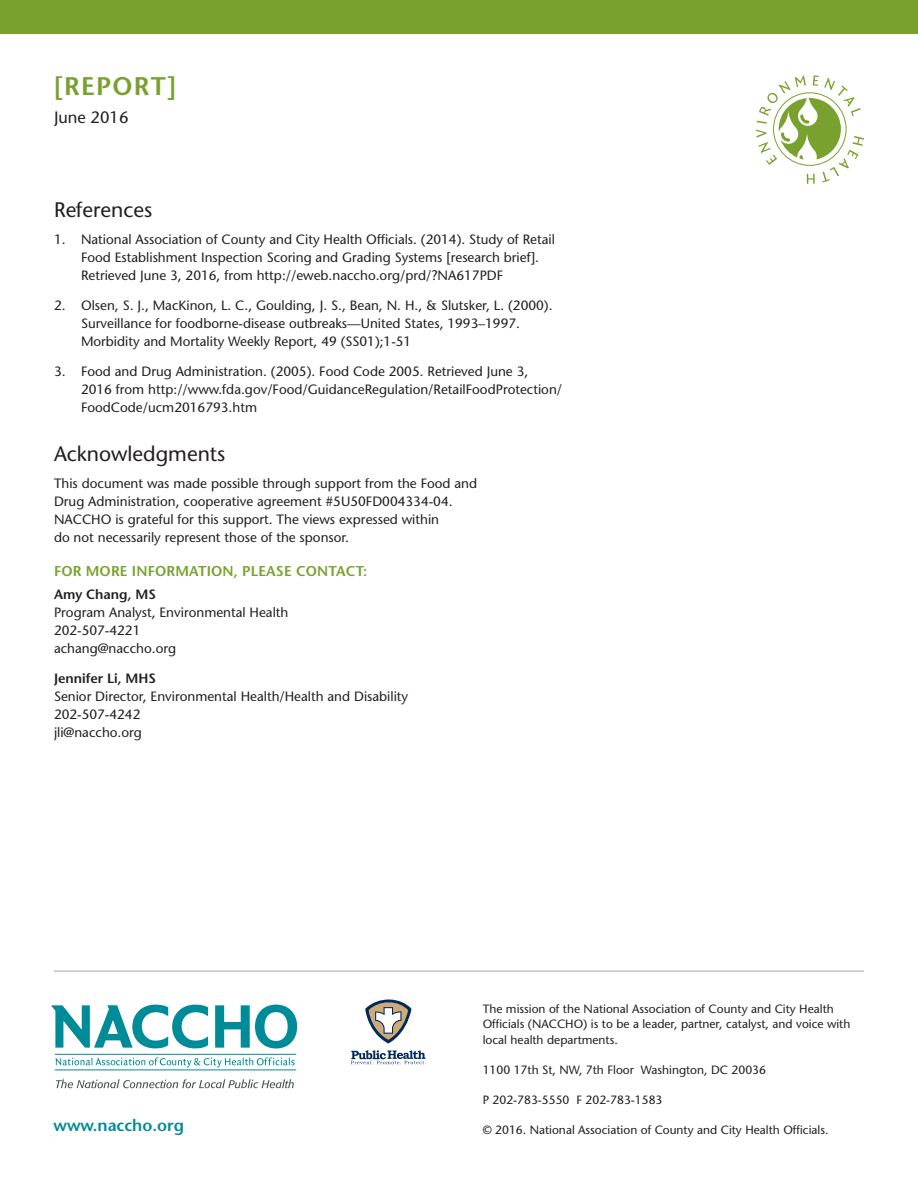
<style>
.page{position:relative;width:918px;height:1188px;background:#fff}
.page>*{position:absolute;margin:0;border:0;box-sizing:border-box;transform-origin:0 0}
.t1{font:600 25.5px "Stone Sans";letter-spacing:.05em;color:#78a22d}
.A{font:21px "Stone Sans";color:#231f20}
.t2{font:600 16.5px "Stone Sans";color:#008b98}
.t3{font:16.5px "Stone Sans";color:#231f20}
.C{font:600 14.25px "Stone Sans";letter-spacing:.01em;color:#78a22d}
.body_copy{font:13.5px/18px "Stone Sans";color:#231f20}
.copyright{font:12px/15.8px "Stone Sans";color:#231f20}
.s1{font-weight:600}
</style>
<div class="page">
<div style="left:0;top:0;width:918px;height:34px;background:#78a22d"></div>
<svg style="left:56px;top:1079px;width:238px;height:9px"></svg>
<svg style="left:51px;top:1005px;width:157px;height:43px"></svg>
<svg style="left:215px;top:1005px;width:82px;height:43px"></svg>
<svg style="left:55px;top:1057px;width:240px;height:11px"></svg>
<hr style="left:55px;top:1054px;width:241px;height:1px;background:#008b98">
<hr style="left:55px;top:1070px;width:241px;height:1px;background:#008b98">
<svg style="left:351px;top:1050px;width:75px;height:15px"></svg>
<svg style="left:365px;top:1000px;width:47px;height:43px"></svg>
<hr style="left:54px;top:971px;width:810px;height:1px;background:#a8a9ad">
<svg style="left:756px;top:75px;width:108px;height:109px"></svg>
<p class="t1" style="left:54px;top:70px;width:124px">[REPORT]</p>
<p class="t3" style="left:54px;top:107px;width:76px">June 2016</p>
<p class="A" style="left:54px;top:197px;width:100px">References</p>
<p class="body_copy" style="left:81px;top:231px;width:475px;text-indent:-27px">1. National Association of County and City Health Officials. (2014). Study of Retail<br>Food Establishment Inspection Scoring and Grading Systems [research brief].<br>Retrieved June 3, 2016, from http://eweb.naccho.org/prd/?NA617PDF</p>
<p class="body_copy" style="left:81px;top:297px;width:473px;text-indent:-27px">2. Olsen, S. J., MacKinon, L. C., Goulding, J. S., Bean, N. H., &amp; Slutsker, L. (2000).<br>Surveillance for foodborne-disease outbreaks—United States, 1993–1997.<br>Morbidity and Mortality Weekly Report, 49 (SS01);1-51</p>
<p class="body_copy" style="left:81px;top:363px;width:483px;text-indent:-27px">3. Food and Drug Administration. (2005). Food Code 2005. Retrieved June 3,<br>2016 from http://www.fda.gov/Food/GuidanceRegulation/RetailFoodProtection/<br>FoodCode/ucm2016793.htm</p>
<p class="A" style="left:54px;top:441px;width:173px">Acknowledgments</p>
<p class="body_copy" style="left:54px;top:474px;width:425px">This document was made possible through support from the Food and Drug Administration, cooperative agreement #5U50FD004334-04.<br>NACCHO is grateful for this support. The views expressed within<br>do not necessarily represent those of the sponsor.</p>
<p class="C" style="left:54px;top:563px;width:315px">FOR MORE INFORMATION, PLEASE CONTACT:</p>
<p class="body_copy" style="left:54px;top:585px;width:236px"><span class="s1">Amy Chang, MS<br></span>Program Analyst, Environmental Health<br>202-507-4221<br>achang@naccho.org</p>
<p class="body_copy" style="left:54px;top:669px;width:356px"><span class="s1">Jennifer Li, MHS<br></span>Senior Director, Environmental Health/Health and Disability<br>202-507-4242<br>jli@naccho.org</p>
<p class="copyright" style="left:483px;top:1001px;width:369px">The mission of the National Association of County and City Health<br>Officials (NACCHO) is to be a leader, partner, catalyst, and voice with local health departments.</p>
<p class="copyright" style="left:483px;top:1062px;width:285px">1100 17th St, NW, 7th Floor Washington, DC 20036</p>
<p class="copyright" style="left:483px;top:1092px;width:181px">P 202-783-5550 F 202-783-1583</p>
<p class="t2" style="left:54px;top:1115px;width:132px">www.naccho.org</p>
<p class="copyright" style="left:483px;top:1122px;width:347px">© 2016. National Association of County and City Health Officials.</p>
</div>
